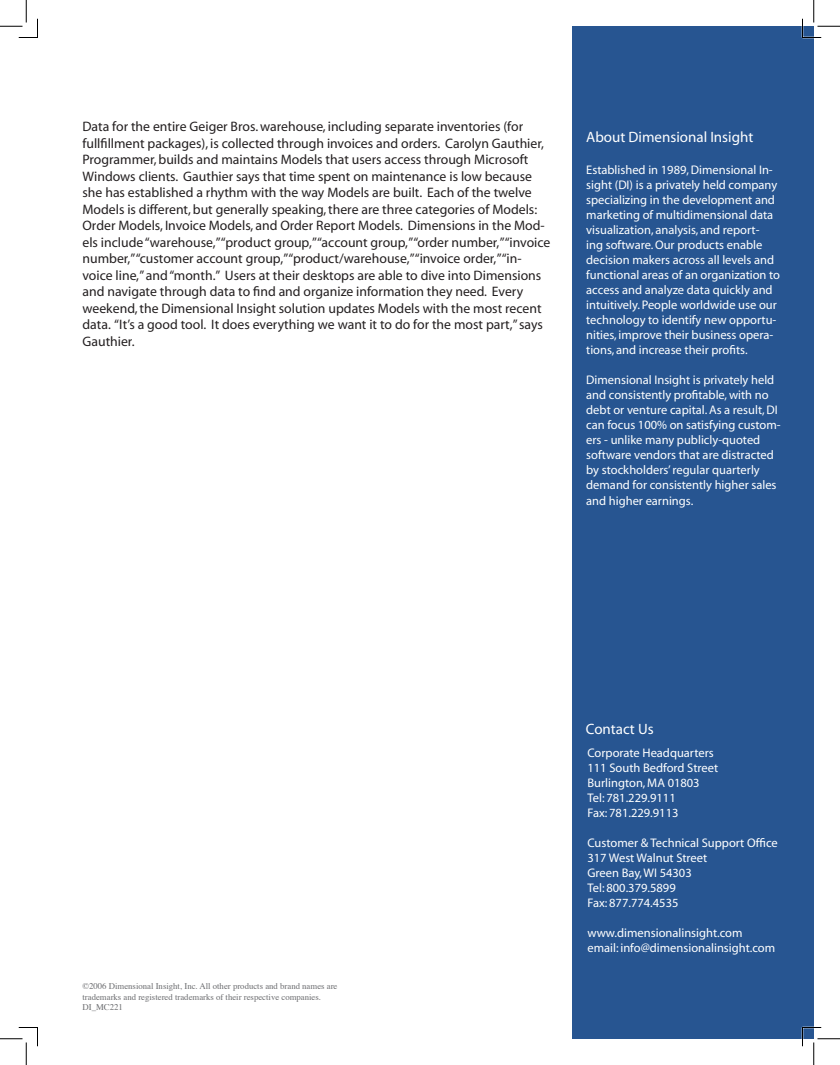
<style>
.page{position:relative;width:840px;height:1065px;background:#fff}
.page>*{position:absolute;margin:0;border:0;box-sizing:border-box;transform-origin:0 0}
.t1{font:15px "Myriad";color:#fff}
.t2{font:13.75px/16.5px "Myriad";color:#231f20}
.t3{font:12.5px/15px "Myriad";color:#fff}
.t4{font:8.75px/10.5px "Times";color:#6c6d70}
</style>
<div class="page">
<div style="left:573px;top:26px;width:241px;height:1013px;background:#275591"></div>
<svg style="left:0;top:0;width:38px;height:38px"></svg>
<svg style="left:0;top:1027px;width:38px;height:38px"></svg>
<svg style="left:802px;top:0;width:38px;height:38px"></svg>
<svg style="left:802px;top:1027px;width:38px;height:38px"></svg>
<p class="t2" style="left:82px;top:119px;width:469px">Data for the entire Geiger Bros. warehouse, including separate inventories (for fullfillment packages), is collected through invoices and orders. Carolyn Gauthier, Programmer, builds and maintains Models that users access through Microsoft Windows clients. Gauthier says that time spent on maintenance is low because she has established a rhythm with the way Models are built. Each of the twelve Models is different, but generally speaking, there are three categories of Models:<br>Order Models, Invoice Models, and Order Report Models. Dimensions in the Mod&shy;els include “warehouse,” “product group,” “account group,” “order number,” “invoice number,” “customer account group,” “product/warehouse,” “invoice order,” “in&shy;voice line,” and “month.” Users at their desktops are able to dive into Dimensions and navigate through data to find and organize information they need. Every weekend, the Dimensional Insight solution updates Models with the most recent data. “It’s a good tool. It does everything we want it to do for the most part,” says Gauthier.</p>
<p class="t1" style="left:586px;top:130px;width:169px">About Dimensional Insight</p>
<p class="t3" style="left:586px;top:162px;width:195px">Established in 1989, Dimensional In&shy;sight (DI) is a privately held company specializing in the development and marketing of multidimensional data visualization, analysis, and report-<br>ing software. Our products enable decision makers across all levels and functional areas of an organization to access and analyze data quickly and intuitively. People worldwide use our technology to identify new opportu&shy;nities, improve their business opera&shy;tions, and increase their profits.</p>
<p class="t3" style="left:586px;top:372px;width:196px">Dimensional Insight is privately held and consistently profitable, with no debt or venture capital. As a result, DI can focus 100% on satisfying custom&shy;ers - unlike many publicly-quoted software vendors that are distracted by stockholders’ regular quarterly demand for consistently higher sales</p>
<p class="t3" style="left:586px;top:494px;width:109px">and higher earnings.</p>
<p class="t4" style="left:82px;top:981px;width:257px">©2006 Dimensional Insight, Inc. All other products and brand names are trademarks and registered trademarks of their respective companies.<br>DI_MC221</p>
<p class="t1" style="left:586px;top:722px;width:69px">Contact Us</p>
<p class="t3" style="left:588px;top:746px;width:132px">Corporate Headquarters<br>111 South Bedford Street<br>Burlington, MA 01803<br>Tel: 781.229.9111<br>Fax: 781.229.9113</p>
<p class="t3" style="left:588px;top:836px;width:192px">Customer &amp; Technical Support Office<br>317 West Walnut Street<br>Green Bay, WI 54303<br>Tel: 800.379.5899<br>Fax: 877.774.4535</p>
<p class="t3" style="left:588px;top:926px;width:189px">www.dimensionalinsight.com email: info@dimensionalinsight.com</p>
</div>
